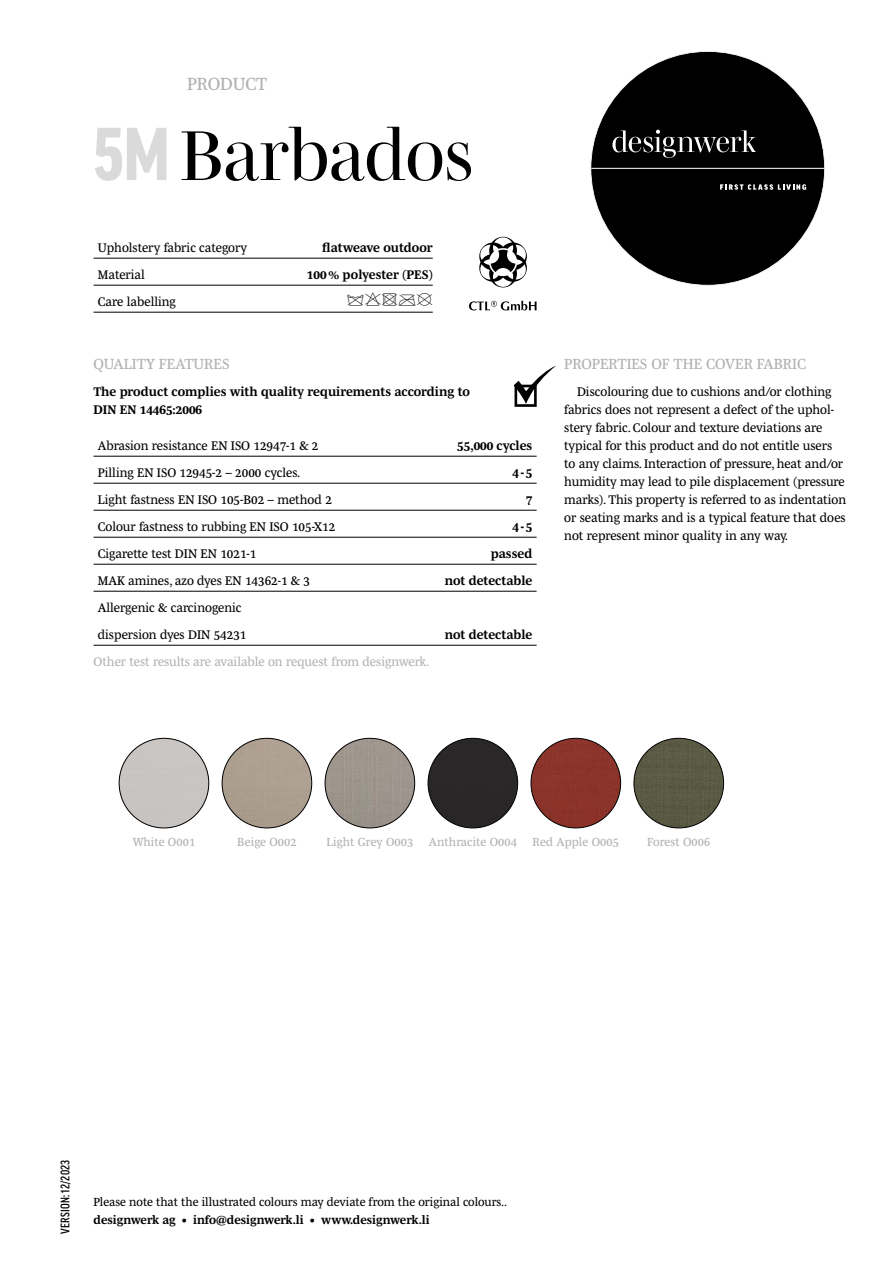
<style>
.page{position:relative;width:893px;height:1263px;background:#fff}
.page>*{position:absolute;margin:0;border:0;box-sizing:border-box;transform-origin:0 0}
.t1{font:72px "Mencken Std Head";color:#000}
.t2{font:18px "Mencken Std Text";letter-spacing:-.015em;color:#b3b2b2}
.t3{font:15px "Mencken Std Text";color:#b3b2b2}
.t4{font:12.75px/18px "Mencken Std Text";color:#000}
.t5{font:700 12.75px/18px "Mencken Std Text";color:#000}
.t6{font:12.75px "Mencken Std Text";color:#b3b2b2}
.t7{font:12px "Mencken Std Text";color:#000}
.t8{font:12px "Mencken Std Text";letter-spacing:.01em;color:#b3b2b2}
.t9{font:700 12px "Mencken Std Text";color:#000}
.t10{font:500 condensed 12px "Good Pro";letter-spacing:.02em;color:#000}
.s1{font-family:"Good Pro";font-weight:900;font-stretch:condensed;color:#dadada}
</style>
<div class="page">
<div style="left:428px;top:738px;width:90px;height:90px;background:#2a2729;border-radius:45px"></div>
<div style="left:119px;top:738px;width:90px;height:90px;background:#c8c4c2;border-radius:45px"></div>
<div style="left:531px;top:738px;width:90px;height:90px;background:#8b342b;border-radius:45px"></div>
<div style="left:222px;top:738px;width:90px;height:90px;background:#ac9f8f;border-radius:45px"></div>
<img style="left:325px;top:738px;width:90px;height:90px;border-radius:45px">
<img style="left:634px;top:738px;width:90px;height:90px;border-radius:45px">
<hr style="left:94px;top:456px;width:443px;height:1px;background:#000">
<hr style="left:94px;top:483px;width:443px;height:1px;background:#000">
<hr style="left:94px;top:510px;width:443px;height:1px;background:#000">
<hr style="left:94px;top:537px;width:443px;height:1px;background:#000">
<hr style="left:94px;top:564px;width:443px;height:1px;background:#000">
<hr style="left:94px;top:591px;width:443px;height:1px;background:#000">
<hr style="left:94px;top:645px;width:443px;height:1px;background:#000">
<hr style="left:94px;top:258px;width:339px;height:1px;background:#000">
<hr style="left:94px;top:285px;width:339px;height:1px;background:#000">
<hr style="left:94px;top:312px;width:339px;height:1px;background:#000">
<svg style="left:514px;top:366px;width:42px;height:41px"></svg>
<svg style="left:479px;top:237px;width:48px;height:50px"></svg>
<svg style="left:469px;top:301px;width:68px;height:9px"></svg>
<svg style="left:590px;top:51px;width:235px;height:235px;fill:#000"></svg>
<svg style="left:612px;top:130px;width:144px;height:28px;background:#313131"></svg>
<svg style="left:720px;top:184px;width:86px;height:6px"></svg>
<hr style="left:591px;top:168px;width:233px;height:1px;background:#fff">
<h2 class="t2" style="left:187px;top:74px;width:81px">PRODUCT</h2>
<h1 class="t1" style="left:94px;top:114px;width:381px"><span class="s1">5M</span> Barbados</h1>
<p class="t4" style="left:98px;top:238px;width:151px">Upholstery fabric category</p>
<p class="t5" style="left:322px;top:238px;width:112px">flatweave outdoor</p>
<p class="t4" style="left:98px;top:265px;width:49px">Material</p>
<p class="t5" style="left:307px;top:265px;width:127px">100% polyester (PES)</p>
<p class="t4" style="left:98px;top:292px;width:80px">Care labelling</p>
<p class="t3" style="left:94px;top:355px;width:138px">QUALITY FEATURES</p>
<p class="t5" style="left:94px;top:382px;width:378px">The product complies with quality requirements according to<br>DIN EN 14465:2006</p>
<p class="t4" style="left:98px;top:436px;width:222px">Abrasion resistance EN ISO 12947-1 &amp; 2</p>
<p class="t5" style="left:457px;top:436px;width:77px">55,000 cycles</p>
<p class="t4" style="left:98px;top:463px;width:204px">Pilling EN ISO 12945-2 – 2000 cycles.</p>
<p class="t5" style="left:513px;top:463px;width:21px">4-5</p>
<p class="t4" style="left:98px;top:490px;width:236px">Light fastness EN ISO 105-B02 – method 2</p>
<p class="t5" style="left:526px;top:490px;width:8px">7</p>
<p class="t4" style="left:98px;top:517px;width:239px">Colour fastness to rubbing EN ISO 105-X12</p>
<p class="t5" style="left:513px;top:517px;width:21px">4-5</p>
<p class="t4" style="left:98px;top:544px;width:160px">Cigarette test DIN EN 1021-1</p>
<p class="t5" style="left:491px;top:544px;width:43px">passed</p>
<p class="t4" style="left:98px;top:571px;width:214px">MAK amines, azo dyes EN 14362-1 &amp; 3</p>
<p class="t5" style="left:445px;top:571px;width:89px">not detectable</p>
<p class="t4" style="left:98px;top:594px;width:150px;line-height:27px">Allergenic &amp; carcinogenic dispersion dyes DIN 54231</p>
<p class="t5" style="left:445px;top:625px;width:89px">not detectable</p>
<p class="t6" style="left:94px;top:654px;width:337px">Other test results are available on request from designwerk.</p>
<p class="t3" style="left:564px;top:355px;width:243px">PROPERTIES OF THE COVER FABRIC</p>
<p class="t4" style="left:564px;top:382px;width:283px;text-indent:13px">Discolouring due to cushions and/or clothing fabrics does not represent a defect of the uphol&shy;stery fabric. Colour and texture deviations are typical for this product and do not entitle users to any claims. Interaction of pressure, heat and/or humidity may lead to pile displacement (pressure marks). This property is referred to as indentation or seating marks and is a typical feature that does not represent minor quality in any way.</p>
<p class="t8" style="left:133px;top:835px;width:64px">White O001</p>
<p class="t8" style="left:237px;top:835px;width:61px">Beige O002</p>
<p class="t8" style="left:326px;top:835px;width:88px">Light Grey O003</p>
<p class="t8" style="left:429px;top:835px;width:90px">Anthracite O004</p>
<p class="t8" style="left:533px;top:835px;width:88px">Red Apple O005</p>
<p class="t8" style="left:647px;top:835px;width:64px">Forest O006</p>
<p class="t10" style="left:58px;top:1234px;width:75px;rotate:-90deg">VERSION: 12/2023</p>
<p class="t7" style="left:94px;top:1195px;width:415px">Please note that the illustrated colours may deviate from the original colours..</p>
<p class="t9" style="left:94px;top:1213px;width:338px">designwerk ag • info@designwerk.li • www.designwerk.li</p>
</div>
